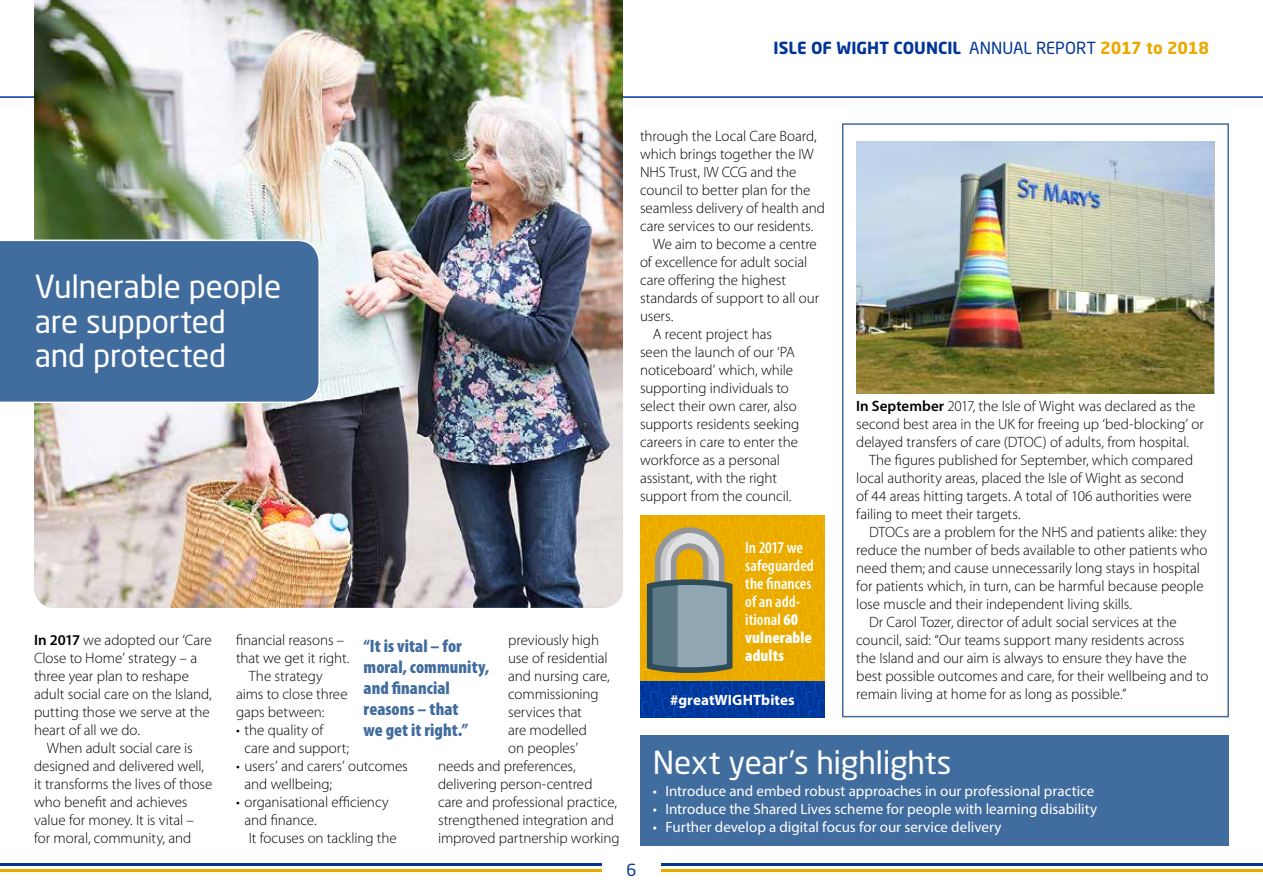
<style>
.page{position:relative;width:1263px;height:893px;background:#fff}
.page>*{position:absolute;margin:0;border:0;box-sizing:border-box;transform-origin:0 0}
.t1{font:31.5px/34.5px "Neo Sans Std";letter-spacing:-.005em;color:#fff}
.t2{font:900 condensed 18px/21px "Myriad Pro";letter-spacing:.005em;color:#416c9e}
.t3{font:600 condensed 16.5px/18px "Myriad Pro";color:#fff}
.t4{font:700 16.5px "Neo Sans Std";color:#003595}
.t5{font:16.5px "Neo Sans Std";color:#003595}
.t6{font:300 15px/18px "Myriad Pro";letter-spacing:-.005em;color:#000}
.t7{font:15px "Myriad Pro";color:#fff}
.t8{font:700 15px "Myriad Pro";letter-spacing:.005em;color:#fff}
.s1{font-weight:400}
.s2{color:#eba900}
.s3{font-weight:600}
.s4{font-weight:900}
</style>
<div class="page">
<hr style="left:0;top:96px;width:1263px;height:2px;background:#003595">
<hr style="left:661px;top:869px;width:602px;height:3px;background:#eba900">
<hr style="left:661px;top:863px;width:602px;height:3px;background:#003595">
<hr style="left:0;top:869px;width:602px;height:3px;background:#eba900">
<hr style="left:0;top:863px;width:602px;height:3px;background:#003595">
<img style="left:34px;top:0;width:589px;height:608px">
<div style="left:0;top:240px;width:320px;height:163px;background:#416c9e"></div>
<div style="left:842px;top:123px;width:387px;height:594px;border:2px solid #416c9e"></div>
<img style="left:856px;top:141px;width:357px;height:252px">
<div style="left:640px;top:735px;width:589px;height:111px;background:#416c9e"></div>
<svg style="left:640px;top:516px;width:185px;height:202px;background:#a28f47"></svg>
<p class="t4" style="left:774px;top:38px;width:437px">ISLE OF WIGHT COUNCIL <span class="s1">ANNUAL REPORT</span> <span class="s2">2017 to 2018</span></p>
<h1 class="t1" style="left:35px;top:269px;width:248px">Vulnerable people are supported and protected</h1>
<p class="t6" style="left:34px;top:631px;width:179px"><span class="s3">In 2017</span> we adopted our ‘Care<br>Close to Home’ strategy – a three year plan to reshape adult social care on the Island, putting those we serve at the heart of all we do.</p>
<p class="t6" style="left:34px;top:739px;width:180px;text-indent:13px">When adult social care is designed and delivered well, it transforms the lives of those who benefit and achieves value for money. It is vital – for moral, community, and</p>
<p class="t6" style="left:236px;top:631px;width:110px">financial reasons –</p>
<p class="t6" style="left:236px;top:649px;width:115px">that we get it right.</p>
<p class="t6" style="left:249px;top:667px;width:75px">The strategy</p>
<p class="t6" style="left:236px;top:685px;width:113px">aims to close three</p>
<p class="t6" style="left:236px;top:703px;width:90px">gaps between:</p>
<p class="t6" style="left:244px;top:721px;width:106px;text-indent:-9px">• the quality of care and support;</p>
<p class="t6" style="left:244px;top:757px;width:165px;text-indent:-9px">• users’ and carers’ outcomes and wellbeing;</p>
<p class="t6" style="left:244px;top:793px;width:154px;text-indent:-9px">• organisational efficiency and finance.<br>It focuses on tackling the</p>
<p class="t6" style="left:508px;top:631px;width:92px">previously high</p>
<p class="t6" style="left:508px;top:649px;width:101px">use of residential</p>
<p class="t6" style="left:508px;top:667px;width:103px">and nursing care,</p>
<p class="t6" style="left:508px;top:685px;width:92px">commissioning</p>
<p class="t6" style="left:508px;top:703px;width:75px">services that</p>
<p class="t6" style="left:508px;top:721px;width:80px">are modelled</p>
<p class="t6" style="left:508px;top:739px;width:71px">on peoples’</p>
<p class="t6" style="left:438px;top:757px;width:139px">needs and preferences,</p>
<p class="t6" style="left:438px;top:775px;width:156px">delivering person-centred</p>
<p class="t6" style="left:438px;top:793px;width:180px">care and professional practice,</p>
<p class="t6" style="left:438px;top:811px;width:177px">strengthened integration and</p>
<p class="t6" style="left:438px;top:829px;width:183px">improved partnership working</p>
<p class="t2" style="left:364px;top:635px;width:127px">“It is vital – for moral, community, and financial reasons – that<br>we get it right.”</p>
<p class="t6" style="left:640px;top:127px;width:178px">through the Local Care Board,</p>
<p class="t6" style="left:640px;top:145px;width:175px">which brings together the IW</p>
<p class="t6" style="left:640px;top:163px;width:158px">NHS Trust, IW CCG and the</p>
<p class="t6" style="left:640px;top:181px;width:172px">council to better plan for the</p>
<p class="t6" style="left:640px;top:199px;width:186px">seamless delivery of health and</p>
<p class="t6" style="left:640px;top:217px;width:175px">care services to our residents.</p>
<p class="t6" style="left:653px;top:235px;width:166px">We aim to become a centre</p>
<p class="t6" style="left:640px;top:253px;width:169px">of excellence for adult social</p>
<p class="t6" style="left:640px;top:271px;width:148px">care offering the highest</p>
<p class="t6" style="left:640px;top:289px;width:181px">standards of support to all our</p>
<p class="t6" style="left:640px;top:307px;width:35px">users.</p>
<p class="t6" style="left:653px;top:325px;width:121px">A recent project has</p>
<p class="t6" style="left:640px;top:343px;width:157px">seen the launch of our ‘PA</p>
<p class="t6" style="left:640px;top:361px;width:155px">noticeboard’ which, while</p>
<p class="t6" style="left:640px;top:379px;width:150px">supporting individuals to</p>
<p class="t6" style="left:640px;top:397px;width:158px">select their own carer, also</p>
<p class="t6" style="left:640px;top:415px;width:161px">supports residents seeking</p>
<p class="t6" style="left:640px;top:433px;width:160px">careers in care to enter the</p>
<p class="t6" style="left:640px;top:451px;width:142px">workforce as a personal</p>
<p class="t6" style="left:640px;top:469px;width:139px">assistant, with the right</p>
<p class="t6" style="left:640px;top:487px;width:153px">support from the council.</p>
<p class="t3" style="left:745px;top:538px;width:70px">In 2017 we safeguarded the finances of an add&shy;itional <span class="s4">60 vulnerable adults</span></p>
<p class="t8" style="left:670px;top:690px;width:126px">#greatWIGHTbites</p>
<p class="t6" style="left:856px;top:397px;width:341px"><span class="s3">In September</span> 2017, the Isle of Wight was declared as the</p>
<p class="t6" style="left:856px;top:415px;width:349px">second best area in the UK for freeing up ‘bed-blocking’ or</p>
<p class="t6" style="left:856px;top:433px;width:334px">delayed transfers of care (DTOC) of adults, from hospital.</p>
<p class="t6" style="left:869px;top:451px;width:326px">The figures published for September, which compared</p>
<p class="t6" style="left:856px;top:469px;width:329px">local authority areas, placed the Isle of Wight as second</p>
<p class="t6" style="left:856px;top:487px;width:337px">of 44 areas hitting targets. A total of 106 authorities were</p>
<p class="t6" style="left:856px;top:505px;width:166px">failing to meet their targets.</p>
<p class="t6" style="left:869px;top:523px;width:339px">DTOCs are a problem for the NHS and patients alike: they</p>
<p class="t6" style="left:856px;top:541px;width:353px">reduce the number of beds available to other patients who</p>
<p class="t6" style="left:856px;top:559px;width:345px">need them; and cause unnecessarily long stays in hospital</p>
<p class="t6" style="left:856px;top:577px;width:349px">for patients which, in turn, can be harmful because people</p>
<p class="t6" style="left:856px;top:595px;width:277px">lose muscle and their independent living skills.</p>
<p class="t6" style="left:869px;top:613px;width:309px">Dr Carol Tozer, director of adult social services at the</p>
<p class="t6" style="left:856px;top:631px;width:330px">council, said: “Our teams support many residents across</p>
<p class="t6" style="left:856px;top:649px;width:332px">the Island and our aim is always to ensure they have the</p>
<p class="t6" style="left:856px;top:667px;width:354px">best possible outcomes and care, for their wellbeing and to</p>
<p class="t6" style="left:856px;top:685px;width:272px">remain living at home for as long as possible.”</p>
<p class="t5" style="left:626px;top:860px;width:11px">6</p>
<h1 class="t1" style="left:653px;top:744px;width:300px">Next year’s highlights</h1>
<p class="t7" style="left:653px;top:782px;width:443px">• Introduce and embed robust approaches in our professional practice</p>
<p class="t7" style="left:653px;top:800px;width:446px">• Introduce the Shared Lives scheme for people with learning disability</p>
<p class="t7" style="left:653px;top:818px;width:350px">• Further develop a digital focus for our service delivery</p>
</div>
